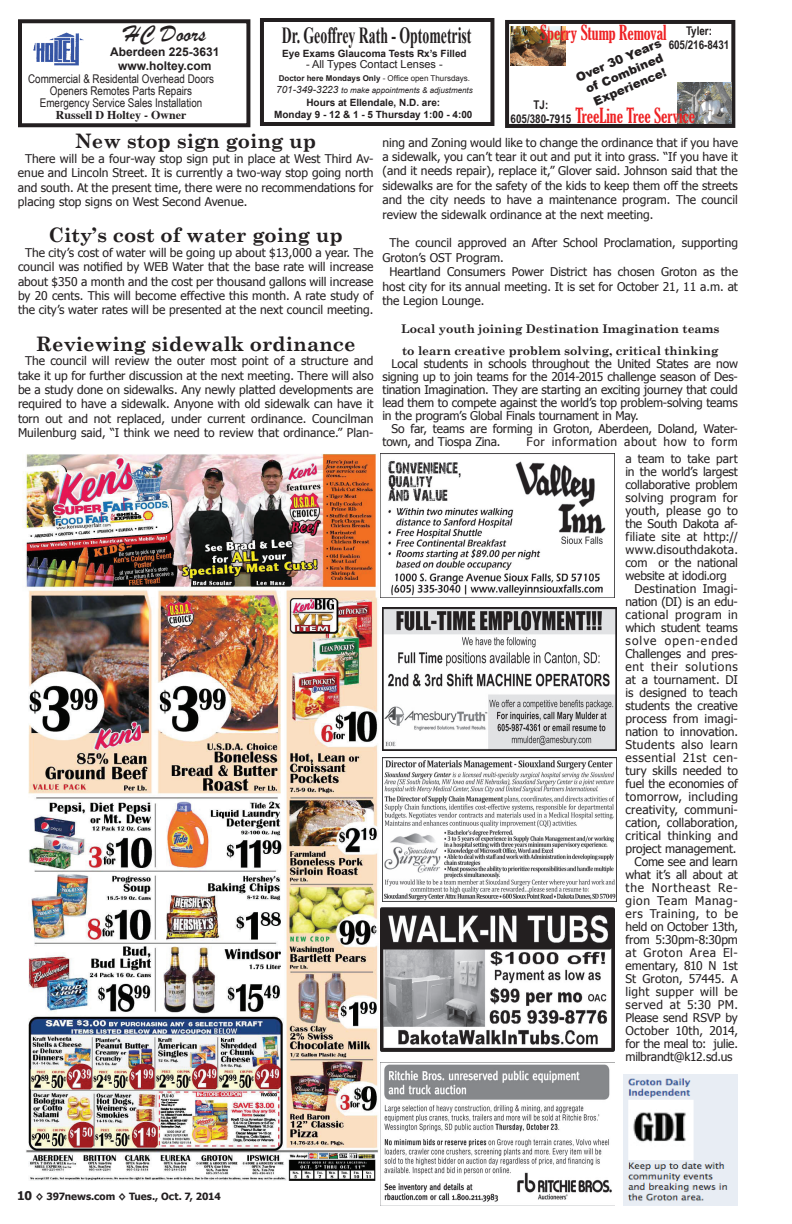
<style>
.page{position:relative;width:792px;height:1224px;background:#fff}
.page>*{position:absolute;margin:0;border:0;box-sizing:border-box;transform-origin:0 0}
.t1{font:24px "Brush Script";color:#231f20}
.t2{font:700 23px "Times New Roman";color:#231f20;scale:.6 1}
.t3{font:700 20px "Century Schoolbook";color:#231f20}
.t4{font:extra-condensed 20px "Gloucester";color:#ee2123}
.t5{font:12px/14.4px "Tahoma";color:#231f20;text-align:justify}
.t6{font:12px/12px "Arial Narrow";color:#231f20;text-align:center}
.t7{font:700 12px/22px "Century Schoolbook";color:#231f20}
.t8{font:12px "Tahoma";letter-spacing:.02em;color:#231f20}
.t9{font:12px "Tahoma";letter-spacing:.025em;color:#231f20}
.t10{font:12px/17.4px "Tahoma";letter-spacing:.04em;color:#231f20;text-align:right}
.t11{font:700 12px/14.4px "Arial Narrow";color:#231f20;text-align:center}
.t12{font:900 12px/14.4px "Arial";color:#231f20;text-align:center}
.t13{font:12px "Tahoma";letter-spacing:.05em;color:#231f20}
.t14{font:700 12px/14.4px "Arial";color:#231f20;text-align:center}
.t15{font:700 12px "Times";color:#231f20}
.t16{font:12px "Tahoma";letter-spacing:-.02em;color:#231f20}
.t17{font:12px "Tahoma";letter-spacing:.06em;color:#231f20}
.t18{font:12px "Tahoma";letter-spacing:.035em;color:#231f20}
.t19{font:12px "Tahoma";letter-spacing:.045em;color:#231f20}
.t20{font:12px "Tahoma";letter-spacing:.09em;color:#231f20}
.t21{font:12px "Tahoma";letter-spacing:.07em;color:#231f20}
.t22{font:12px "Tahoma";letter-spacing:.055em;color:#231f20}
.t23{font:11px "Arial";color:#231f20}
.t24{font:700 10px/12px "Arial";color:#231f20;text-align:center}
.t25{font:700 10px "Tahoma";letter-spacing:-.005em;color:#231f20}
.t26{font:italic 8px/12.5px "Arial";color:#231f20;text-align:center}
.s1{font-weight:700;font-style:normal}
.s2{font-style:normal}
.s3{font-size:10px}
.s4{font-size:12px}
</style>
<div class="page">
<div style="left:18px;top:19px;width:232px;height:108px;border:4px solid #231f20"></div>
<img style="left:33px;top:32px;width:50px;height:34px">
<div style="left:505px;top:20px;width:230px;height:108px;border:4px solid #231f20"></div>
<img style="left:510px;top:26px;width:55px;height:40px">
<img style="left:677px;top:83px;width:55px;height:41px">
<div style="left:260px;top:18px;width:234px;height:108px;border:4px solid #231f20"></div>
<img style="left:23px;top:454px;width:356px;height:727px">
<img style="left:380px;top:1062px;width:234px;height:144px">
<img style="left:380px;top:907px;width:234px;height:144px">
<img style="left:383px;top:757px;width:233px;height:144px">
<img style="left:382px;top:607px;width:234px;height:144px">
<img style="left:380px;top:454px;width:226px;height:143px">
<img style="left:624px;top:1075px;width:114px;height:131px">
<h3 class="t4" style="left:540px;top:22px;width:128px">Sperry Stump Removal</h3>
<h1 class="t1" style="left:124px;top:18px;width:83px">HC Doors</h1>
<p class="t14" style="left:110px;top:45px;width:111px">Aberdeen 225-3631 www.holtey.com</p>
<p class="t12" style="left:574px;top:71px;width:93px;rotate:-23deg">Over 30 Years of Combined<br>Experience!</p>
<h3 class="t4" style="left:575px;top:104px;width:121px">TreeLine Tree Service</h3>
<p class="t11" style="left:669px;top:23px;width:62px">Tyler:<br>605/216-8431</p>
<h2 class="t2" style="left:282px;top:19px;width:318px">Dr. Geoffrey Rath - Optometrist</h2>
<p class="t24" style="left:282px;top:48px;width:186px">Eye Exams Glaucoma Tests Rx’s Filled</p>
<p class="t23" style="left:306px;top:57px;width:138px">- All Types Contact Lenses -</p>
<p class="t26" style="left:276px;top:72px;width:198px"><span class="s1">Doctor here Mondays Only</span> <span class="s2">- Office open Thursdays.<br></span><span class="s3">701-349-3223</span> to make appointments &amp; adjustments</p>
<h3 class="t3" style="left:75px;top:129px;width:243px">New stop sign going up</h3>
<p class="t5" style="left:18px;top:151px;width:357px;text-indent:7px">There will be a four-way stop sign put in place at West Third Av&shy;enue and Lincoln Street. It is currently a two-way stop going north and south. At the present time, there were no recommendations for placing stop signs on West Second Avenue.</p>
<h3 class="t3" style="left:49px;top:223px;width:296px">City’s cost of water going up</h3>
<p class="t5" style="left:18px;top:245px;width:357px;text-align:center">The city’s cost of water will be going up about $13,000 a year. The council was notified by WEB Water that the base rate will increase about $350 a month and the cost per thousand gallons will increase by 20 cents. This will become effective this month. A rate study of the city’s water rates will be presented at the next council meeting.</p>
<h3 class="t3" style="left:36px;top:332px;width:321px">Reviewing sidewalk ordinance</h3>
<p class="t5" style="left:18px;top:353px;width:357px;text-align:center">The council will review the outer most point of a structure and take it up for further discussion at the next meeting. There will also be a study done on sidewalks. Any newly platted developments are required to have a sidewalk. Anyone with old sidewalk can have it torn out and not replaced, under current ordinance. Councilman Muilenburg said, “I think we need to review that ordinance.” Plan-</p>
<p class="t6" style="left:28px;top:72px;width:187px">Commercial &amp; Residental Overhead Doors<br>Openers Remotes Parts Repairs<br>Emergency Service Sales Installation</p>
<p class="t15" style="left:56px;top:103px;width:132px">Russell D Holtey - Owner</p>
<p class="t24" style="left:274px;top:97px;width:200px">Hours at Ellendale, N.D. are:<br>Monday 9 - 12 &amp; 1 - 5 Thursday 1:00 - 4:00</p>
<p class="t11" style="left:511px;top:97px;width:62px">TJ:<br>605/380-7915</p>
<p class="t5" style="left:382px;top:135px;width:357px">ning and Zoning would like to change the ordinance that if you have a sidewalk, you can’t tear it out and put it into grass. “If you have it (and it needs repair), replace it,” Glover said. Johnson said that the sidewalks are for the safety of the kids to keep them off the streets and the city needs to have a maintenance program. The council review the sidewalk ordinance at the next meeting.</p>
<p class="t5" style="left:389px;top:235px;width:350px">The council approved an After School Proclamation, supporting</p>
<p class="t5" style="left:382px;top:250px;width:123px">Groton’s OST Program.</p>
<p class="t5" style="left:389px;top:264px;width:350px">Heartland Consumers Power District has chosen Groton as the</p>
<p class="t5" style="left:382px;top:279px;width:357px">host city for its annual meeting. It is set for October 21, 11 a.m. at</p>
<p class="t5" style="left:382px;top:293px;width:103px">the Legion Lounge.</p>
<p class="t7" style="left:401px;top:317px;width:320px">Local youth joining Destination Imagination teams to learn creative problem solving, critical thinking</p>
<p class="t5" style="left:382px;top:356px;width:357px;line-height:13px;text-indent:9px">Local students in schools throughout the United States are now signing up to join teams for the 2014-2015 challenge season of Des&shy;tination Imagination. They are starting an exciting journey that could lead them to compete against the world’s top problem-solving teams in the program’s Global Finals tournament in May.</p>
<p class="t5" style="left:382px;top:421px;width:357px;line-height:13px;text-indent:9px">So far, teams are forming in Groton, Aberdeen, Doland, Water&shy;town, and Tiospa Zina.</p>
<p class="t10" style="left:526px;top:432px;width:213px">For information about how to form a team to take part</p>
<p class="t5" style="left:626px;top:464px;width:114px">in the world’s largest</p>
<p class="t5" style="left:626px;top:477px;width:114px">collaborative problem</p>
<p class="t8" style="left:626px;top:490px;width:114px">solving program for</p>
<p class="t8" style="left:626px;top:503px;width:114px">youth, please go to</p>
<p class="t5" style="left:626px;top:516px;width:114px">the South Dakota af-</p>
<p class="t5" style="left:626px;top:529px;width:114px">filiate site at http://</p>
<p class="t9" style="left:626px;top:542px;width:114px">www.disouthdakota.</p>
<p class="t5" style="left:626px;top:555px;width:114px">com or the national</p>
<p class="t5" style="left:626px;top:568px;width:103px">website at idodi.org</p>
<p class="t8" style="left:634px;top:581px;width:105px">Destination Imagi-</p>
<p class="t5" style="left:626px;top:594px;width:114px">nation (DI) is an edu-</p>
<p class="t9" style="left:626px;top:607px;width:114px">cational program in</p>
<p class="t5" style="left:626px;top:620px;width:114px">which student teams</p>
<p class="t20" style="left:626px;top:633px;width:114px">solve open-ended</p>
<p class="t5" style="left:626px;top:646px;width:114px">Challenges and pres-</p>
<p class="t17" style="left:626px;top:659px;width:114px">ent their solutions</p>
<p class="t5" style="left:626px;top:672px;width:114px">at a tournament. DI</p>
<p class="t5" style="left:626px;top:685px;width:114px">is designed to teach</p>
<p class="t5" style="left:626px;top:698px;width:114px">students the creative</p>
<p class="t5" style="left:626px;top:711px;width:114px">process from imagi-</p>
<p class="t5" style="left:626px;top:724px;width:114px">nation to innovation.</p>
<p class="t18" style="left:626px;top:737px;width:114px">Students also learn</p>
<p class="t13" style="left:626px;top:750px;width:114px">essential 21st cen-</p>
<p class="t5" style="left:626px;top:763px;width:114px">tury skills needed to</p>
<p class="t5" style="left:626px;top:776px;width:114px">fuel the economies of</p>
<p class="t9" style="left:626px;top:789px;width:114px">tomorrow, including</p>
<p class="t5" style="left:626px;top:802px;width:114px">creativity, communi-</p>
<p class="t5" style="left:626px;top:815px;width:114px">cation, collaboration,</p>
<p class="t8" style="left:626px;top:828px;width:114px">critical thinking and</p>
<p class="t5" style="left:626px;top:841px;width:113px">project management.</p>
<p class="t5" style="left:634px;top:854px;width:105px">Come see and learn</p>
<p class="t16" style="left:626px;top:867px;width:114px">what it’s all about at</p>
<p class="t21" style="left:626px;top:880px;width:114px">the Northeast Re-</p>
<p class="t13" style="left:626px;top:893px;width:114px">gion Team Manag-</p>
<p class="t19" style="left:626px;top:906px;width:114px">ers Training, to be</p>
<p class="t5" style="left:626px;top:919px;width:114px">held on October 13th,</p>
<p class="t5" style="left:626px;top:932px;width:114px">from 5:30pm-8:30pm</p>
<p class="t22" style="left:626px;top:945px;width:114px">at Groton Area El-</p>
<p class="t5" style="left:626px;top:958px;width:114px">ementary, 810 N 1st</p>
<p class="t5" style="left:626px;top:971px;width:114px">St Groton, 57445. A</p>
<p class="t9" style="left:626px;top:984px;width:114px">light supper will be</p>
<p class="t10" style="left:626px;top:996px;width:114px">served at 5:30 PM.</p>
<p class="t5" style="left:626px;top:1010px;width:114px">Please send RSVP by</p>
<p class="t8" style="left:626px;top:1023px;width:114px">October 10th, 2014,</p>
<p class="t5" style="left:626px;top:1036px;width:114px">for the meal to: julie.</p>
<p class="t5" style="left:626px;top:1049px;width:109px">milbrandt@k12.sd.us</p>
<p class="t25" style="left:17px;top:1189px;width:205px"><span class="s4">10</span> ◊ 397news.com ◊ Tues., Oct. 7, 2014</p>
</div>
